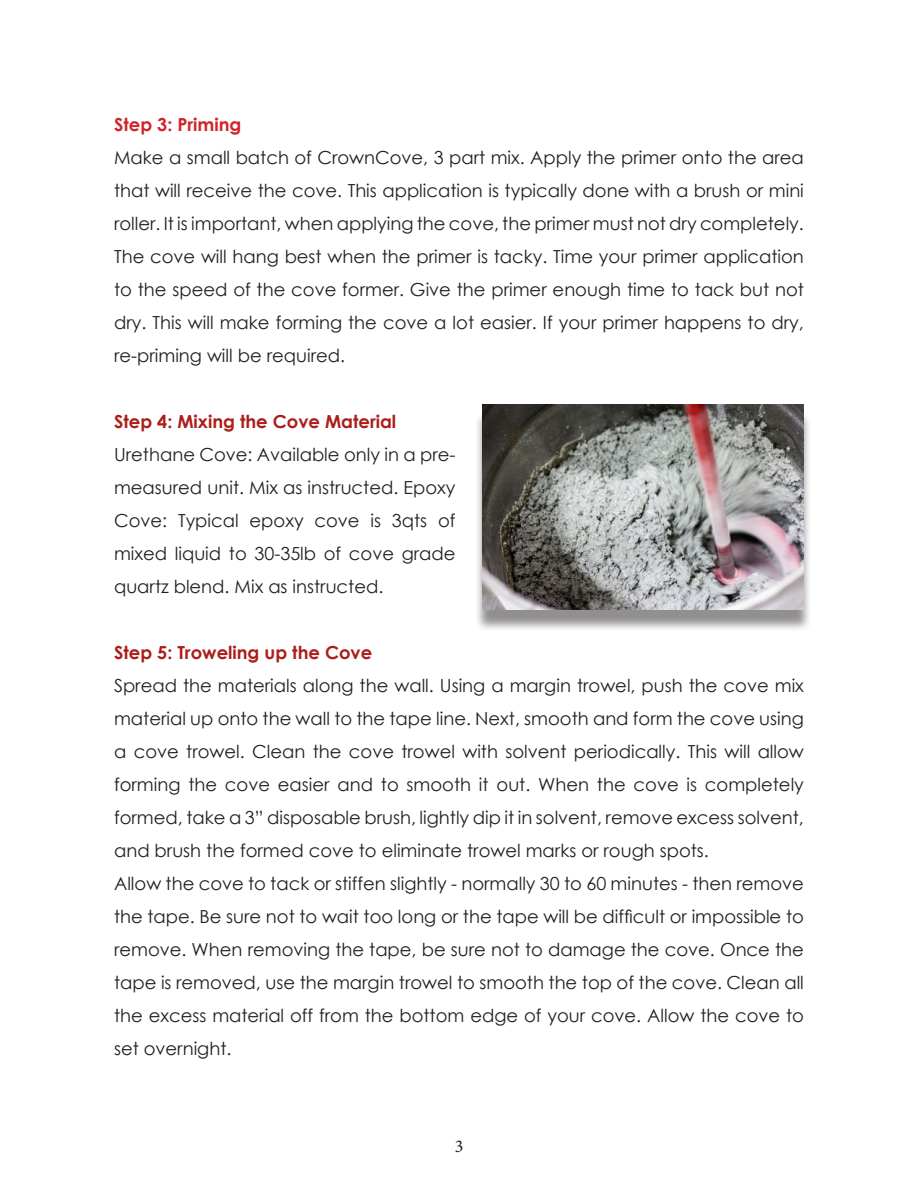
<style>
.page{position:relative;width:918px;height:1188px;background:#fff}
.page>*{position:absolute;margin:0;border:0;box-sizing:border-box;transform-origin:0 0}
.t1{font:18px/33px "Century Gothic";color:#231f20;text-align:justify}
.t2{font:700 18px "Century Gothic";color:#ab1e19}
.t3{font:700 18px "Century Gothic";color:#d1232a}
.t4{font:18px "Minion Pro";color:#231f20}
</style>
<div class="page">
<div style="left:474px;top:411px;width:338px;height:222px;background:#231f20;opacity:.5"></div>
<img style="left:483px;top:405px;width:321px;height:204px">
<p class="t3" style="left:114px;top:117px;width:129px">Step 3: Priming</p>
<p class="t1" style="left:114px;top:140px;width:691px">Make a small batch of CrownCove, 3 part mix. Apply the primer onto the area that will receive the cove. This application is typically done with a brush or mini roller. It is important, when applying the cove, the primer must not dry completely.<br>The cove will hang best when the primer is tacky. Time your primer application to the speed of the cove former. Give the primer enough time to tack but not dry. This will make forming the cove a lot easier. If your primer happens to dry, re-priming will be required.</p>
<p class="t2" style="left:114px;top:414px;width:284px">Step 4: Mixing the Cove Material</p>
<p class="t1" style="left:114px;top:437px;width:343px">Urethane Cove: Available only in a pre&shy;measured unit. Mix as instructed. Epoxy Cove: Typical epoxy cove is 3qts of mixed liquid to 30-35lb of cove grade quartz blend. Mix as instructed.</p>
<p class="t2" style="left:114px;top:645px;width:260px">Step 5: Troweling up the Cove</p>
<p class="t1" style="left:114px;top:668px;width:691px;text-align:left">Spread the materials along the wall. Using a margin trowel, push the cove mix material up onto the wall to the tape line. Next, smooth and form the cove using a cove trowel. Clean the cove trowel with solvent periodically. This will allow forming the cove easier and to smooth it out. When the cove is completely formed, take a 3” disposable brush, lightly dip it in solvent, remove excess solvent, and brush the formed cove to eliminate trowel marks or rough spots.<br>Allow the cove to tack or stiffen slightly - normally 30 to 60 minutes - then remove the tape. Be sure not to wait too long or the tape will be difficult or impossible to remove. When removing the tape, be sure not to damage the cove. Once the tape is removed, use the margin trowel to smooth the top of the cove. Clean all the excess material off from the bottom edge of your cove. Allow the cove to set overnight.</p>
<p class="t4" style="left:455px;top:1136px;width:10px">3</p>
</div>
